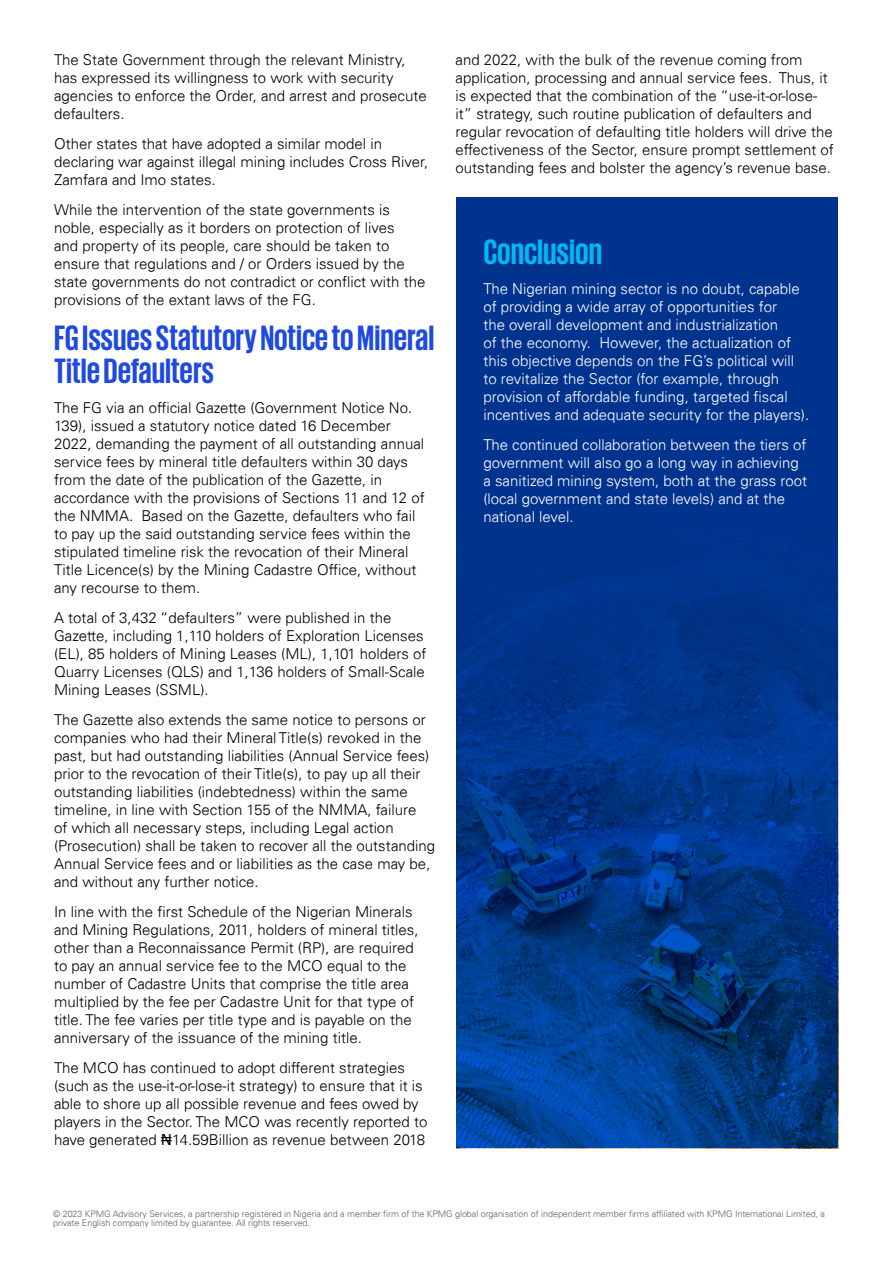
<style>
.page{position:relative;width:893px;height:1263px;background:#fff}
.page>*{position:absolute;margin:0;border:0;box-sizing:border-box;transform-origin:0 0}
.t1{font:700 36px/33px "KPMG";color:#1e49e2}
.t2{font:700 36px "KPMG";color:#00b8f5}
.t3{font:300 15px/18px "Univers 45";color:#000}
.t4{font:300 15px/18px "Univers 45";color:#fff}
.t5{font:300 9px/9px "Univers 45";letter-spacing:-.005em;color:#5e6168}
.s1{font-family:"Verdana";font-weight:400}
</style>
<div class="page">
<div style="left:456px;top:198px;width:382px;height:950px;background:#00338d"></div>
<img style="left:456px;top:597px;width:382px;height:551px">
<p class="t3" style="left:54px;top:51px;width:374px">The State Government through the relevant Ministry, has expressed its willingness to work with security agencies to enforce the Order, and arrest and prosecute defaulters.</p>
<p class="t3" style="left:54px;top:135px;width:376px">Other states that have adopted a similar model in declaring war against illegal mining includes Cross River,<br>Zamfara and Imo states.</p>
<p class="t3" style="left:54px;top:201px;width:373px">While the intervention of the state governments is noble, especially as it borders on protection of lives<br>and property of its people, care should be taken to ensure that regulations and / or Orders issued by the state governments do not contradict or conflict with the provisions of the extant laws of the FG.</p>
<h1 class="t1" style="left:54px;top:320px;width:382px">FG Issues Statutory Notice to Mineral<br>Title Defaulters</h1>
<p class="t3" style="left:54px;top:399px;width:372px">The FG via an official Gazette (Government Notice No.<br>139), issued a statutory notice dated 16 December 2022, demanding the payment of all outstanding annual service fees by mineral title defaulters within 30 days from the date of the publication of the Gazette, in accordance with the provisions of Sections 11 and 12 of the NMMA. Based on the Gazette, defaulters who fail to pay up the said outstanding service fees within the stipulated timeline risk the revocation of their Mineral Title Licence(s) by the Mining Cadastre Office, without any recourse to them.</p>
<p class="t3" style="left:54px;top:609px;width:374px">A total of 3,432 “defaulters” were published in the Gazette, including 1,110 holders of Exploration Licenses (EL), 85 holders of Mining Leases (ML), 1,101 holders of Quarry Licenses (QLS) and 1,136 holders of Small-Scale Mining Leases (SSML).</p>
<p class="t3" style="left:54px;top:711px;width:383px">The Gazette also extends the same notice to persons or companies who had their Mineral Title(s) revoked in the past, but had outstanding liabilities (Annual Service fees) prior to the revocation of their Title(s), to pay up all their outstanding liabilities (indebtedness) within the same timeline, in line with Section 155 of the NMMA, failure<br>of which all necessary steps, including Legal action (Prosecution) shall be taken to recover all the outstanding Annual Service fees and or liabilities as the case may be, and without any further notice.</p>
<p class="t3" style="left:54px;top:903px;width:366px">In line with the first Schedule of the Nigerian Minerals and Mining Regulations, 2011, holders of mineral titles, other than a Reconnaissance Permit (RP), are required to pay an annual service fee to the MCO equal to the number of Cadastre Units that comprise the title area multiplied by the fee per Cadastre Unit for that type of title. The fee varies per title type and is payable on the anniversary of the issuance of the mining title.</p>
<p class="t3" style="left:54px;top:1059px;width:375px">The MCO has continued to adopt different strategies (such as the use-it-or-lose-it strategy) to ensure that it is able to shore up all possible revenue and fees owed by players in the Sector. The MCO was recently reported to have generated <span class="s1">₦</span>14.59Billion as revenue between 2018</p>
<p class="t3" style="left:455px;top:51px;width:380px">and 2022, with the bulk of the revenue coming from application, processing and annual service fees. Thus, it is expected that the combination of the “use-it-or-lose&shy;it” strategy, such routine publication of defaulters and regular revocation of defaulting title holders will drive the effectiveness of the Sector, ensure prompt settlement of outstanding fees and bolster the agency’s revenue base.</p>
<h1 class="t2" style="left:483px;top:233px;width:120px">Conclusion</h1>
<p class="t4" style="left:483px;top:279px;width:327px">The Nigerian mining sector is no doubt, capable of providing a wide array of opportunities for<br>the overall development and industrialization<br>of the economy. However, the actualization of this objective depends on the FG’s political will to revitalize the Sector (for example, through provision of affordable funding, targeted fiscal incentives and adequate security for the players).</p>
<p class="t4" style="left:483px;top:435px;width:325px">The continued collaboration between the tiers of government will also go a long way in achieving a sanitized mining system, both at the grass root (local government and state levels) and at the national level.</p>
<p class="t5" style="left:53px;top:1209px;width:773px">© 2023 KPMG Advisory Services, a partnership registered in Nigeria and a member firm of the KPMG global organisation of independent member firms affiliated with KPMG International Limited, a private English company limited by guarantee. All rights reserved.</p>
</div>
